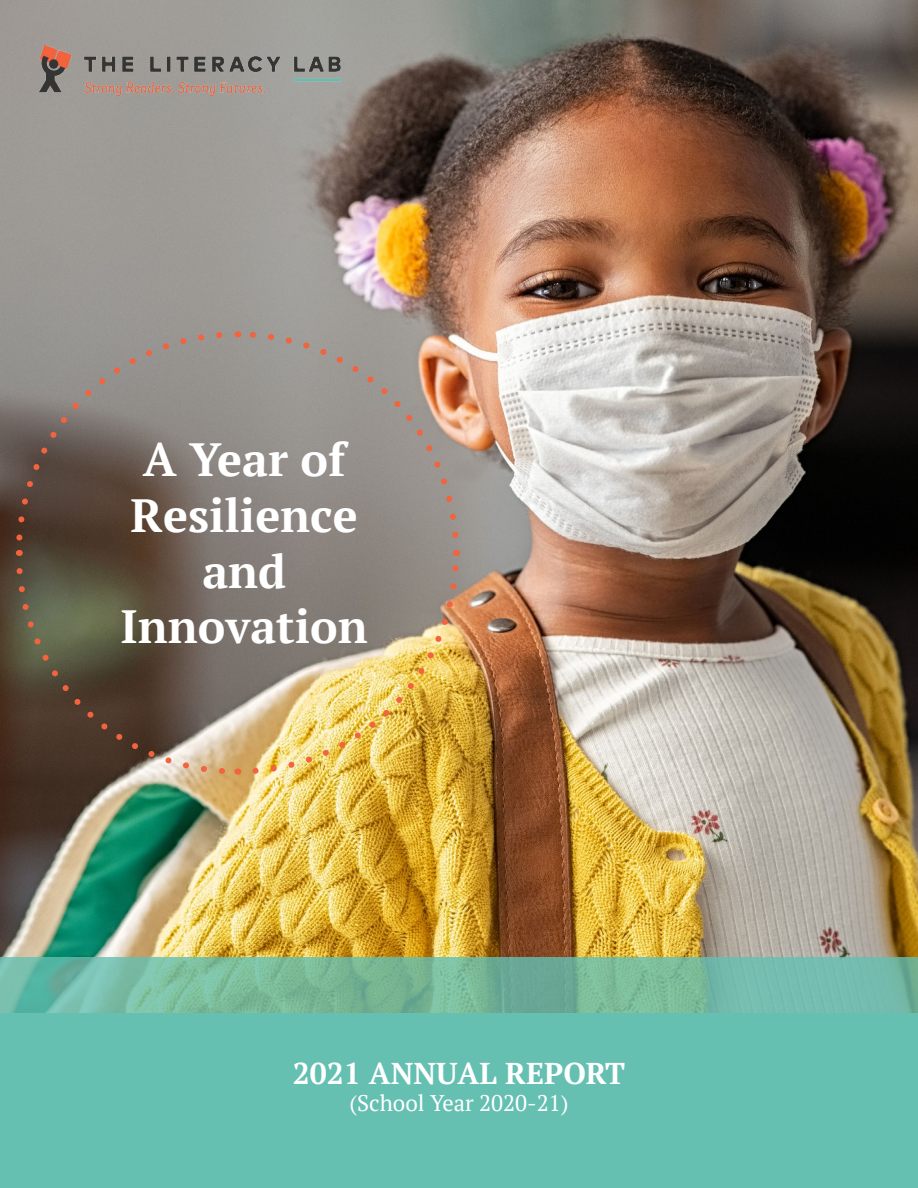
<style>
.page{position:relative;width:918px;height:1188px;background:#fff}
.page>*{position:absolute;margin:0;border:0;box-sizing:border-box;transform-origin:0 0}
.t1{font:700 46.5px/55.8px "PT Serif";color:#fff;text-align:center}
.t2{font:700 30px "PT Serif";color:#fff}
.t3{font:22.5px "PT Serif";color:#fff}
</style>
<div class="page">
<img style="left:0;top:0;width:918px;height:957px">
<img style="left:249px;top:556px;width:213px;height:221px">
<svg style="left:240px;top:328px;width:222px;height:213px;background:#9d928b"></svg>
<svg style="left:13px;top:329px;width:213px;height:221px;background:#7a7068"></svg>
<svg style="left:13px;top:565px;width:222px;height:213px;background:#665949"></svg>
<div style="left:0;top:1013px;width:918px;height:175px;background:#65c0b2"></div>
<svg style="left:0;top:957px;width:918px;height:56px;background:#75b99f"></svg>
<img style="left:39px;top:45px;width:303px;height:50px">
<p class="t1" style="left:121px;top:431px;width:249px">A Year of<br>Resilience and<br>Innovation</p>
<p class="t2" style="left:293px;top:1053px;width:334px">2021 ANNUAL REPORT</p>
<p class="t3" style="left:349px;top:1088px;width:221px">(School Year 2020-21)</p>
</div>
